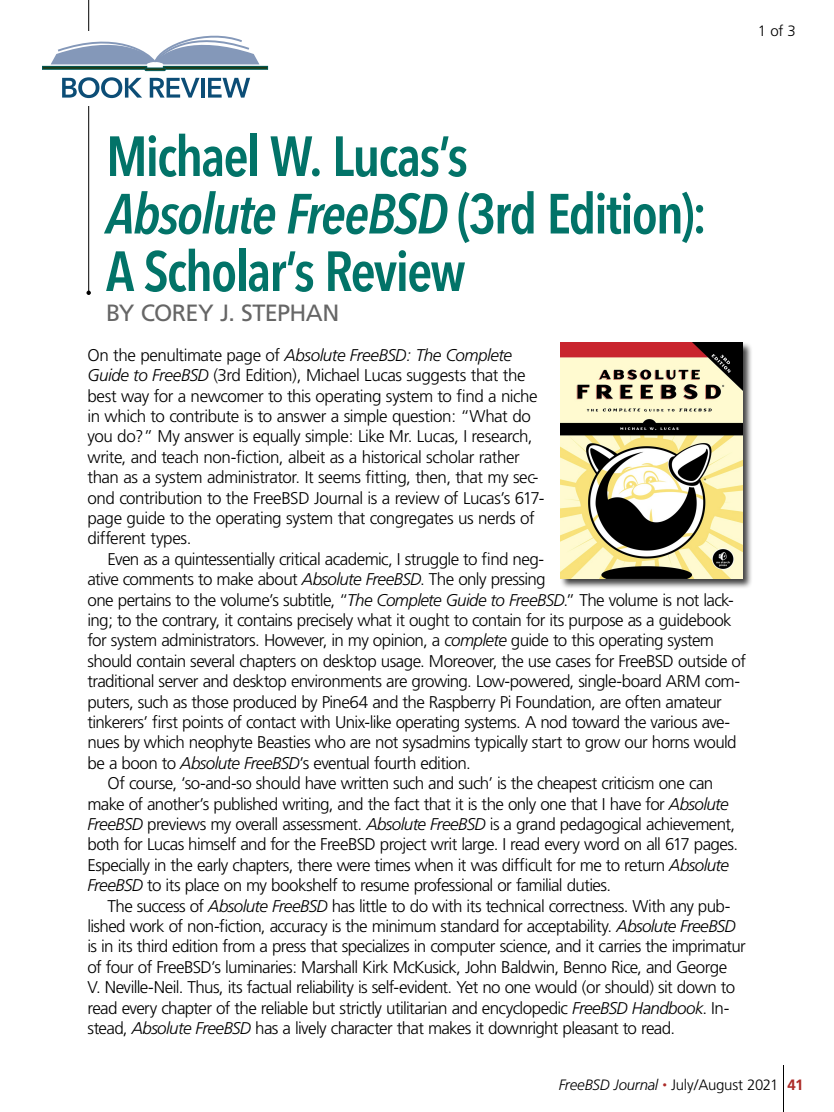
<style>
.page{position:relative;width:834px;height:1112px;background:#fff}
.page>*{position:absolute;margin:0;border:0;box-sizing:border-box;transform-origin:0 0}
.t1{font:600 56px/57.5px "Avenir Next Condensed";letter-spacing:-.035em;color:#027368}
.by_line{font:23.5px "Frutiger";letter-spacing:-.025em;color:#666}
.body_copy{font:300 17px/20.4px "Frutiger";letter-spacing:-.04em;color:#000}
.body_copy___no_inden{font:300 17px/20.4px "Frutiger";letter-spacing:-.025em;color:#000}
.t2{font:300 15px "Frutiger";letter-spacing:-.02em;color:#000}
.s1{font-style:italic}
.s2{font-style:italic;font-size:9px;color:#ac2b28}
.s3{font-weight:700;color:#ac2b28}
</style>
<div class="page">
<hr style="left:783px;top:1065px;width:1px;height:47px;background:#000">
<hr style="left:88px;top:0;width:1px;height:293px;background:#000">
<svg style="left:86px;top:291px;width:5px;height:4px"></svg>
<svg style="left:62px;top:77px;width:80px;height:21px"></svg>
<svg style="left:150px;top:78px;width:50px;height:20px"></svg>
<hr style="left:201px;top:78px;width:3px;height:20px;background:#0c4d76">
<svg style="left:208px;top:78px;width:42px;height:20px"></svg>
<div style="left:42px;top:66px;width:105px;height:4px;border:1px solid #025957"></div>
<div style="left:163px;top:66px;width:105px;height:4px;border:1px solid #025957"></div>
<div style="left:144px;top:68px;width:22px;height:3px;border:1px solid #025957"></div>
<svg style="left:51px;top:31px;width:208px;height:34px"></svg>
<div style="left:560px;top:342px;width:193px;height:247px;background:#000;opacity:.75"></div>
<img style="left:560px;top:342px;width:182px;height:236px">
<p class="t2" style="left:758px;top:22px;width:40px">1 of 3</p>
<p class="t1" style="left:106px;top:126px;width:603px">Michael W. Lucas’s<br><span class="s1">Absolute FreeBSD</span> (3rd Edition):<br>A Scholar’s Review</p>
<p class="by_line" style="left:106px;top:299px;width:235px">BY COREY J. STEPHAN</p>
<p class="body_copy___no_inden" style="left:88px;top:345px;width:458px">On the penultimate page of <span class="s1">Absolute FreeBSD: The Complete Guide to FreeBSD</span> (3rd Edition), Michael Lucas suggests that the best way for a newcomer to this operating system to find a niche in which to contribute is to answer a simple question: “What do you do?” My answer is equally simple: Like Mr. Lucas, I research, write, and teach non-fiction, albeit as a historical scholar rather than as a system administrator. It seems fitting, then, that my sec&shy;ond contribution to the FreeBSD Journal is a review of Lucas’s 617- page guide to the operating system that congregates us nerds of different types.</p>
<p class="body_copy" style="left:88px;top:549px;width:660px;text-indent:20px">Even as a quintessentially critical academic, I struggle to find neg-<br>ative comments to make about <span class="s1">Absolute FreeBSD</span>. The only pressing<br>one pertains to the volume’s subtitle, “<span class="s1">The Complete Guide to FreeBSD</span>.” The volume is not lack&shy;ing; to the contrary, it contains precisely what it ought to contain for its purpose as a guidebook for system administrators. However, in my opinion, a <span class="s1">complete</span> guide to this operating system should contain several chapters on desktop usage. Moreover, the use cases for FreeBSD outside of traditional server and desktop environments are growing. Low-powered, single-board ARM com&shy;puters, such as those produced by Pine64 and the Raspberry Pi Foundation, are often amateur tinkerers’ first points of contact with Unix-like operating systems. A nod toward the various ave&shy;nues by which neophyte Beasties who are not sysadmins typically start to grow our horns would be a boon to <span class="s1">Absolute FreeBSD</span>’s eventual fourth edition.</p>
<p class="body_copy" style="left:88px;top:773px;width:652px;text-indent:20px">Of course, ‘so-and-so should have written such and such’ is the cheapest criticism one can make of another’s published writing, and the fact that it is the only one that I have for <span class="s1">Absolute FreeBSD</span> previews my overall assessment. <span class="s1">Absolute FreeBSD</span> is a grand pedagogical achievement, both for Lucas himself and for the FreeBSD project writ large. I read every word on all 617 pages.<br>Especially in the early chapters, there were times when it was difficult for me to return <span class="s1">Absolute FreeBSD</span> to its place on my bookshelf to resume professional or familial duties.</p>
<p class="body_copy" style="left:88px;top:896px;width:660px;text-indent:20px">The success of <span class="s1">Absolute FreeBSD</span> has little to do with its technical correctness. With any pub&shy;lished work of non-fiction, accuracy is the minimum standard for acceptability. <span class="s1">Absolute FreeBSD </span>is in its third edition from a press that specializes in computer science, and it carries the imprimatur of four of FreeBSD’s luminaries: Marshall Kirk McKusick, John Baldwin, Benno Rice, and George<br>V. Neville-Neil. Thus, its factual reliability is self-evident. Yet no one would (or should) sit down to read every chapter of the reliable but strictly utilitarian and encyclopedic <span class="s1">FreeBSD Handbook</span>. In&shy;stead, <span class="s1">Absolute FreeBSD</span> has a lively character that makes it downright pleasant to read.</p>
<p class="t2" style="left:559px;top:1077px;width:246px"><span class="s1">FreeBSD Journal</span> <span class="s2">•</span> July/August 2021 <span class="s3">41</span></p>
</div>
